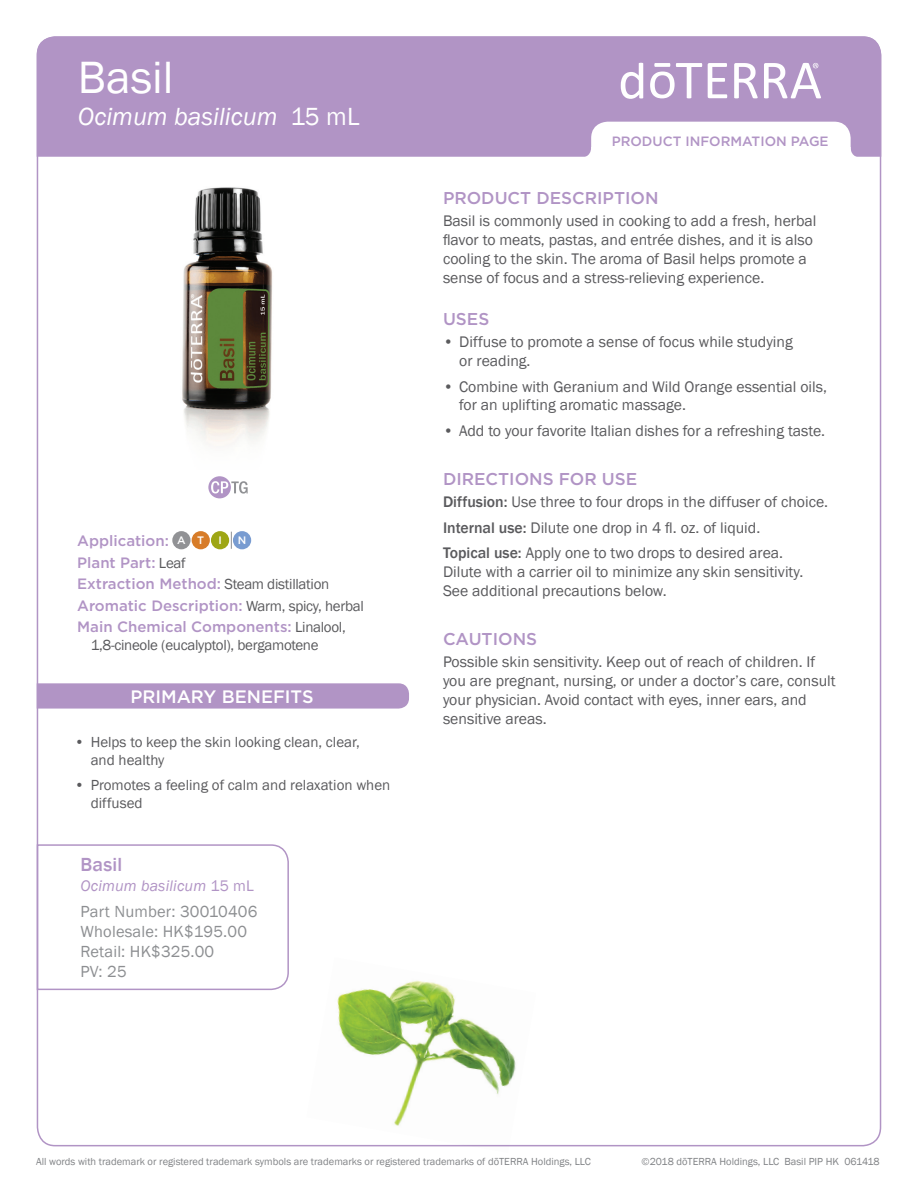
<style>
.page{position:relative;width:918px;height:1188px;background:#fff}
.page>*{position:absolute;margin:0;border:0;box-sizing:border-box;transform-origin:0 0}
.Main_H1{font:46.5px "Franklin Gothic";color:#fff}
.Main_H2{font:italic 25.5px "Franklin Gothic";color:#fff}
.Tag_H1{font:500 19.5px "Franklin Gothic";letter-spacing:.01em;color:#b194c5}
.t1{font:500 18px "Gotham";color:#fff}
.Purple_Headers{font:500 17.1px "Gotham";color:#b194c5}
.Tag_details{font:16.5px "Franklin Gothic";letter-spacing:.01em;color:#8d8f92}
.Body{font:15.75px/18.9px "Franklin Gothic";color:#5a5a5d}
.Directions_Bold_Attr{font:15.75px/18.9px "Franklin Gothic";color:#5a5a5d}
.Tag_H2{font:italic 15.75px "Franklin Gothic";letter-spacing:.01em;color:#b194c5}
.Oil_Attribute_Panel{font:500 15px "Gotham";color:#b194c5}
.Oil_Attribute_Panel-2{font:15px/18px "Franklin Gothic";color:#5a5a5d}
.Oil_Attribute_Panel-3{font:15px/18px "Franklin Gothic";letter-spacing:-.02em;color:#5a5a5d}
.t2{font:500 13.5px "Gotham";color:#b194c5}
.Table_names{font:500 10.8px "Gotham";color:#fff}
.t3{font:10.5px "Franklin Gothic";color:#808285}
.s1{font-style:normal}
.s2{font-family:"Franklin Gothic";font-weight:400;color:#5a5a5d}
.s3{font-family:"Gotham";font-weight:500;color:#b194c5}
.s4{font-weight:500}
</style>
<div class="page">
<div style="left:37px;top:36px;width:844px;height:121px;background:#b194c5"></div>
<svg style="left:734px;top:63px;width:24px;height:35px"></svg>
<svg style="left:708px;top:63px;width:19px;height:35px"></svg>
<svg style="left:650px;top:63px;width:52px;height:35px"></svg>
<svg style="left:621px;top:63px;width:22px;height:36px"></svg>
<svg style="left:764px;top:63px;width:57px;height:35px"></svg>
<svg style="left:581px;top:122px;width:280px;height:35px"></svg>
<img style="left:182px;top:187px;width:90px;height:259px">
<svg style="left:231px;top:532px;width:1px;height:17px"></svg>
<div style="left:172px;top:531px;width:19px;height:18px;background:#919295;border-radius:50%"></div>
<div style="left:192px;top:531px;width:18px;height:18px;background:#d77c29;border-radius:50%"></div>
<div style="left:211px;top:531px;width:18px;height:18px;background:#9ea615;border-radius:50%"></div>
<div style="left:233px;top:531px;width:18px;height:18px;background:#799cd1;border-radius:50%"></div>
<svg style="left:37px;top:683px;width:372px;height:26px;background:#b397c6"></svg>
<svg style="left:36px;top:844px;width:253px;height:147px"></svg>
<img style="left:306px;top:980px;width:230px;height:167px">
<svg style="left:208px;top:476px;width:40px;height:22px"></svg>
<p class="Main_H1" style="left:78px;top:49px;width:97px">Basil</p>
<p class="Main_H2" style="left:78px;top:101px;width:283px">Ocimum basilicum <span class="s1">15 mL</span></p>
<p class="Oil_Attribute_Panel" style="left:77px;top:531px;width:93px">Application:</p>
<p class="Table_names" style="left:177px;top:533px;width:10px">A</p>
<p class="Table_names" style="left:197px;top:533px;width:8px">T</p>
<p class="Table_names" style="left:218px;top:533px;width:5px">I</p>
<p class="Table_names" style="left:238px;top:533px;width:10px">N</p>
<p class="Oil_Attribute_Panel" style="left:77px;top:553px;width:110px">Plant Part: <span class="s2">Leaf</span></p>
<p class="Oil_Attribute_Panel" style="left:77px;top:574px;width:254px">Extraction Method: <span class="s2">Steam distillation</span></p>
<p class="Oil_Attribute_Panel" style="left:77px;top:595px;width:288px">Aromatic Description: <span class="s2">Warm, spicy, herbal</span></p>
<p class="Oil_Attribute_Panel-3" style="left:91px;top:618px;width:257px;text-indent:-14px"><span class="s3">Main Chemical Components:</span> Linalool,<br>1,8-cineole (eucalyptol), bergamotene</p>
<p class="t1" style="left:130px;top:685px;width:185px">PRIMARY BENEFITS</p>
<p class="Oil_Attribute_Panel-2" style="left:91px;top:733px;width:271px;text-indent:-16px">• Helps to keep the skin looking clean, clear, and healthy</p>
<p class="Oil_Attribute_Panel-2" style="left:91px;top:776px;width:301px;text-indent:-16px">• Promotes a feeling of calm and relaxation when diffused</p>
<p class="Tag_H1" style="left:81px;top:853px;width:43px">Basil</p>
<p class="Tag_H2" style="left:81px;top:876px;width:175px">Ocimum basilicum <span class="s1">15 mL</span></p>
<p class="Tag_details" style="left:81px;top:902px;width:178px">Part Number: 30010406</p>
<p class="Tag_details" style="left:81px;top:921px;width:168px">Wholesale: HK$195.00</p>
<p class="Tag_details" style="left:81px;top:941px;width:135px">Retail: HK$325.00</p>
<p class="Tag_details" style="left:81px;top:961px;width:48px">PV: 25</p>
<p class="t2" style="left:612px;top:132px;width:218px">PRODUCT INFORMATION PAGE</p>
<p class="Purple_Headers" style="left:443px;top:187px;width:217px">PRODUCT DESCRIPTION</p>
<p class="Body" style="left:443px;top:212px;width:375px">Basil is commonly used in cooking to add a fresh, herbal flavor to meats, pastas, and entrée dishes, and it is also cooling to the skin. The aroma of Basil helps promote a sense of focus and a stress-relieving experience.</p>
<p class="Purple_Headers" style="left:443px;top:308px;width:48px">USES</p>
<p class="Body" style="left:459px;top:333px;width:335px;text-indent:-16px">• Diffuse to promote a sense of focus while studying or reading.</p>
<p class="Body" style="left:459px;top:377px;width:369px;text-indent:-16px">• Combine with Geranium and Wild Orange essential oils, for an uplifting aromatic massage.</p>
<p class="Body" style="left:443px;top:422px;width:384px">• Add to your favorite Italian dishes for a refreshing taste.</p>
<p class="Purple_Headers" style="left:443px;top:468px;width:196px">DIRECTIONS FOR USE</p>
<p class="Directions_Bold_Attr" style="left:443px;top:493px;width:387px"><span class="s4">Diffusion:</span> Use three to four drops in the diffuser of choice.</p>
<p class="Directions_Bold_Attr" style="left:443px;top:518px;width:319px"><span class="s4">Internal use:</span> Dilute one drop in 4 fl. oz. of liquid.</p>
<p class="Directions_Bold_Attr" style="left:443px;top:544px;width:362px"><span class="s4">Topical use:</span> Apply one to two drops to desired area.<br>Dilute with a carrier oil to minimize any skin sensitivity.<br>See additional precautions below.</p>
<p class="Purple_Headers" style="left:443px;top:628px;width:96px">CAUTIONS</p>
<p class="Body" style="left:443px;top:653px;width:394px">Possible skin sensitivity. Keep out of reach of children. If you are pregnant, nursing, or under a doctor’s care, consult your physician. Avoid contact with eyes, inner ears, and sensitive areas.</p>
<p class="t3" style="left:36px;top:1155px;width:556px">All words with trademark or registered trademark symbols are trademarks or registered trademarks of dōTERRA Holdings, LLC</p>
<p class="t3" style="left:642px;top:1155px;width:240px">©2018 dōTERRA Holdings, LLC Basil PIP HK 061418</p>
</div>
